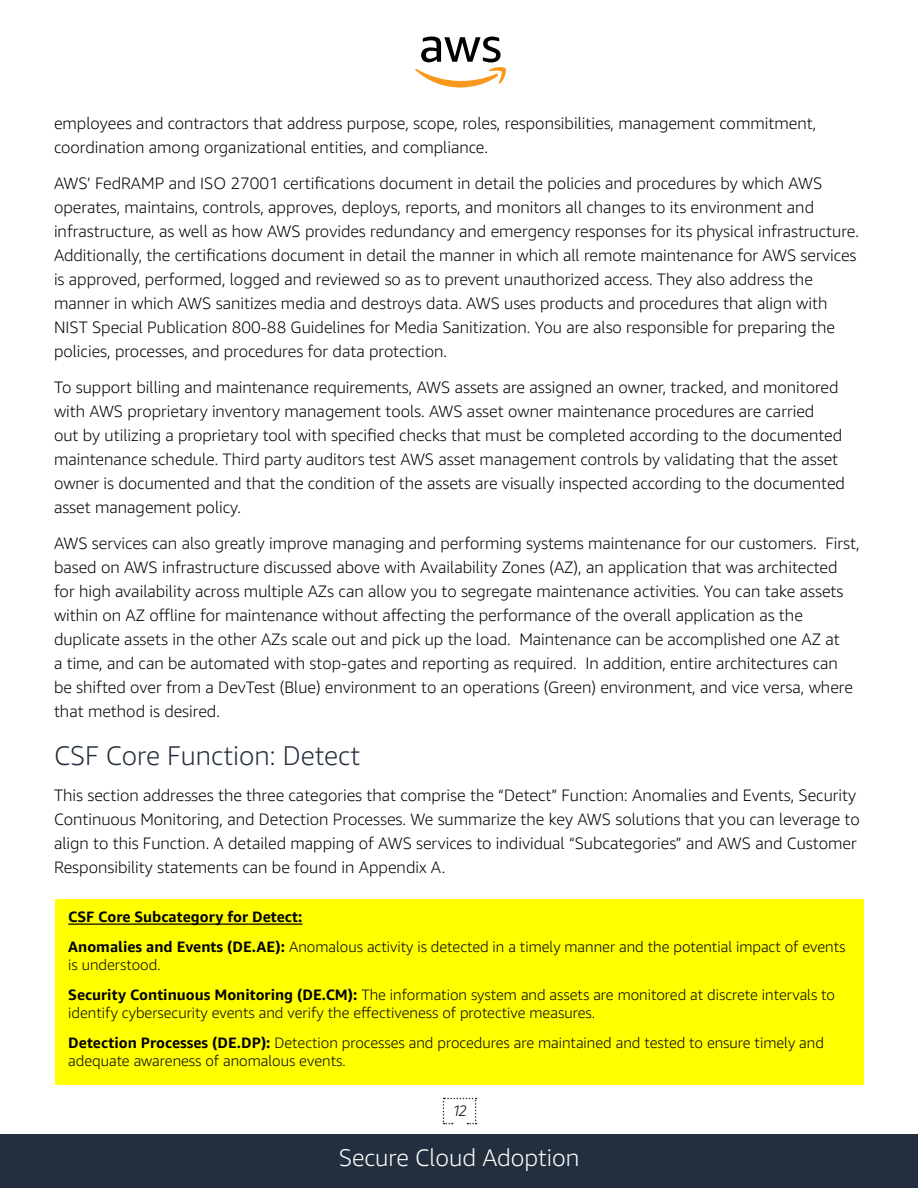
<style>
.page{position:relative;width:918px;height:1188px;background:#fff}
.page>*{position:absolute;margin:0;border:0;box-sizing:border-box;transform-origin:0 0}
.t1{font:300 27px "Amazon Ember";color:#232f3e}
.t2{font:300 24px "Amazon Ember";color:#fff}
.t3{font:300 16.5px/24px "Amazon Ember";color:#000}
.t4{font:300 15px/30px "Amazon Ember";color:#000}
.t5{font:italic 300 15px "Amazon Ember";color:#000}
.s1{font-weight:700}
</style>
<div class="page">
<div style="left:0;top:1134px;width:918px;height:54px;background:#232f3e"></div>
<svg style="left:443px;top:1098px;width:34px;height:26px"></svg>
<svg style="left:415px;top:37px;width:91px;height:51px"></svg>
<div style="left:56px;top:899px;width:808px;height:185px;background:#ffff02"></div>
<hr style="left:68px;top:924px;width:234px;height:1px;background:#000">
<p class="t3" style="left:54px;top:111px;width:764px">employees and contractors that address purpose, scope, roles, responsibilities, management commitment, coordination among organizational entities, and compliance.</p>
<p class="t3" style="left:54px;top:171px;width:806px">AWS’ FedRAMP and ISO 27001 certifications document in detail the policies and procedures by which AWS operates, maintains, controls, approves, deploys, reports, and monitors all changes to its environment and infrastructure, as well as how AWS provides redundancy and emergency responses for its physical infrastructure.<br>Additionally, the certifications document in detail the manner in which all remote maintenance for AWS services is approved, performed, logged and reviewed so as to prevent unauthorized access. They also address the manner in which AWS sanitizes media and destroys data. AWS uses products and procedures that align with NIST Special Publication 800-88 Guidelines for Media Sanitization. You are also responsible for preparing the policies, processes, and procedures for data protection.</p>
<p class="t3" style="left:54px;top:375px;width:793px">To support billing and maintenance requirements, AWS assets are assigned an owner, tracked, and monitored with AWS proprietary inventory management tools. AWS asset owner maintenance procedures are carried<br>out by utilizing a proprietary tool with specified checks that must be completed according to the documented maintenance schedule. Third party auditors test AWS asset management controls by validating that the asset owner is documented and that the condition of the assets are visually inspected according to the documented asset management policy.</p>
<p class="t3" style="left:54px;top:531px;width:807px">AWS services can also greatly improve managing and performing systems maintenance for our customers. First, based on AWS infrastructure discussed above with Availability Zones (AZ), an application that was architected for high availability across multiple AZs can allow you to segregate maintenance activities. You can take assets within on AZ offline for maintenance without affecting the performance of the overall application as the duplicate assets in the other AZs scale out and pick up the load. Maintenance can be accomplished one AZ at<br>a time, and can be automated with stop-gates and reporting as required. In addition, entire architectures can be shifted over from a DevTest (Blue) environment to an operations (Green) environment, and vice versa, where that method is desired.</p>
<h1 class="t1" style="left:54px;top:739px;width:308px">CSF Core Function: Detect</h1>
<p class="t3" style="left:54px;top:783px;width:807px">This section addresses the three categories that comprise the “Detect” Function: Anomalies and Events, Security Continuous Monitoring, and Detection Processes. We summarize the key AWS solutions that you can leverage to align to this Function. A detailed mapping of AWS services to individual “Subcategories” and AWS and Customer Responsibility statements can be found in Appendix A.</p>
<p class="t4" style="left:68px;top:902px;width:779px"><span class="s1">CSF Core Subcategory for Detect:<br>Anomalies and Events (DE.AE):</span> Anomalous activity is detected in a timely manner and the potential impact of events</p>
<p class="t4" style="left:68px;top:950px;width:768px">is understood.<br><span class="s1">Security Continuous Monitoring (DE.CM):</span> The information system and assets are monitored at discrete intervals to</p>
<p class="t4" style="left:68px;top:998px;width:757px">identify cybersecurity events and verify the effectiveness of protective measures.<br><span class="s1">Detection Processes (DE.DP):</span> Detection processes and procedures are maintained and tested to ensure timely and</p>
<p class="t4" style="left:68px;top:1046px;width:279px">adequate awareness of anomalous events.</p>
<p class="t5" style="left:452px;top:1101px;width:16px">12</p>
<h2 class="t2" style="left:339px;top:1142px;width:242px">Secure Cloud Adoption</h2>
</div>
